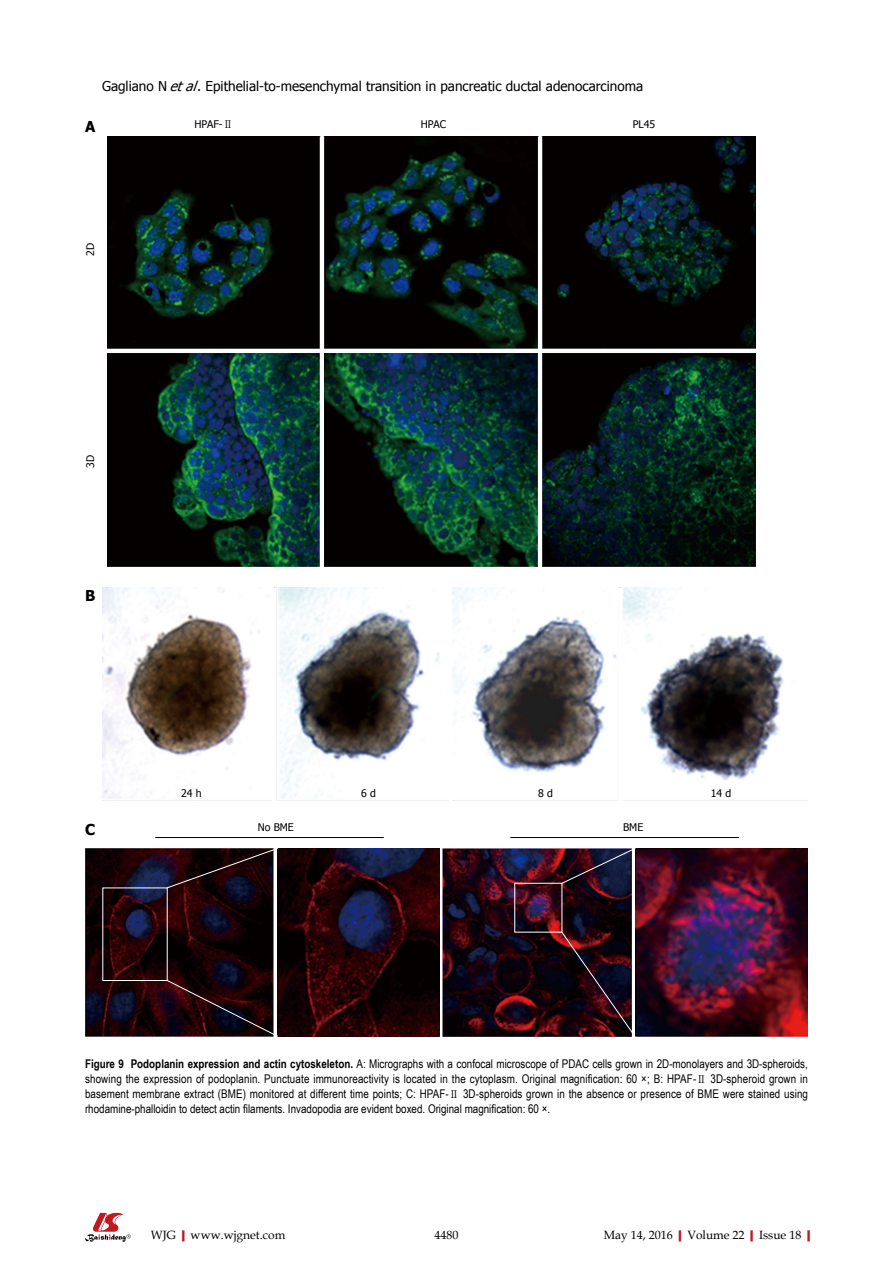
<style>
.page{position:relative;width:893px;height:1263px;background:#fff}
.page>*{position:absolute;margin:0;border:0;box-sizing:border-box;transform-origin:0 0}
.t1{font:700 15px "Tahoma";color:#000}
.t2{font:13.5px "Tahoma";color:#000}
.t3{font:12px/15px "Arial Narrow";color:#000;text-align:justify}
.t4{font:12px "Book Antiqua";color:#000}
.t5{font:10.5px "Tahoma";color:#000}
.s1{font-style:italic}
.s2{font-family:"Koz Min Pro"}
.s3{font-weight:700}
.s4{font-family:"Koz Min Pro";font-size:10.5px}
.s5{font-weight:700;color:#c01920}
</style>
<div class="page">
<svg style="left:85px;top:1213px;width:46px;height:29px"></svg>
<img style="left:107px;top:136px;width:649px;height:430px">
<hr style="left:320px;top:136px;width:4px;height:431px;background:#fff">
<hr style="left:107px;top:349px;width:649px;height:4px;background:#fff">
<hr style="left:538px;top:136px;width:4px;height:431px;background:#fff">
<img style="left:102px;top:588px;width:338px;height:212px">
<hr style="left:272px;top:588px;width:4px;height:214px;background:#fff">
<img style="left:453px;top:588px;width:331px;height:193px">
<hr style="left:618px;top:588px;width:4px;height:214px;background:#fff">
<img style="left:85px;top:848px;width:189px;height:189px">
<img style="left:443px;top:848px;width:189px;height:189px">
<img style="left:278px;top:848px;width:161px;height:189px">
<img style="left:635px;top:848px;width:173px;height:189px">
<svg style="left:166px;top:848px;width:112px;height:40px;background:#261219"></svg>
<svg style="left:166px;top:980px;width:112px;height:57px;background:#261016"></svg>
<svg style="left:561px;top:848px;width:75px;height:36px;background:#312338"></svg>
<svg style="left:561px;top:932px;width:75px;height:105px;background:#2d131d"></svg>
<hr style="left:155px;top:837px;width:229px;height:1px;background:#000">
<hr style="left:510px;top:837px;width:229px;height:1px;background:#000">
<p class="t2" style="left:102px;top:77px;width:543px">Gagliano N <span class="s1">etal</span>. Epithelial-to-mesenchymal transition in pancreatic ductal adenocarcinoma</p>
<p class="t1" style="left:85px;top:116px;width:12px">A</p>
<p class="t5" style="left:83px;top:256px;width:14px;rotate:-90deg">2D</p>
<p class="t5" style="left:83px;top:468px;width:14px;rotate:-90deg">3D</p>
<p class="t1" style="left:85px;top:585px;width:12px">B</p>
<p class="t5" style="left:195px;top:117px;width:40px">HPAF-<span class="s2">Ⅱ</span></p>
<p class="t5" style="left:421px;top:117px;width:27px">HPAC</p>
<p class="t5" style="left:633px;top:117px;width:24px">PL45</p>
<p class="t5" style="left:181px;top:786px;width:22px">24 h</p>
<p class="t5" style="left:361px;top:786px;width:16px">6 d</p>
<p class="t5" style="left:538px;top:786px;width:16px">8 d</p>
<p class="t5" style="left:711px;top:786px;width:22px">14 d</p>
<p class="t1" style="left:85px;top:818px;width:12px">C</p>
<p class="t5" style="left:258px;top:820px;width:38px">No BME</p>
<p class="t5" style="left:623px;top:820px;width:22px">BME</p>
<p class="t3" style="left:85px;top:1056px;width:725px"><span class="s3">Figure 9 Podoplanin expression and actin cytoskeleton.</span> A: Micrographs with a confocal microscope of PDAC cells grown in 2D-monolayers and 3D-spheroids, showing the expression of podoplanin. Punctuate immunoreactivity is located in the cytoplasm. Original magnification: 60 ×; B: HPAF-<span class="s4">Ⅱ</span> 3D-spheroid grown in basement membrane extract (BME) monitored at different time points; C: HPAF-<span class="s4">Ⅱ</span> 3D-spheroids grown in the absence or presence of BME were stained using rhodamine-phalloidin to detect actin filaments. Invadopodia are evident boxed. Original magnification: 60 ×.</p>
<p class="t4" style="left:151px;top:1226px;width:136px">WJG<span class="s5">|</span>www.wjgnet.com</p>
<p class="t4" style="left:434px;top:1226px;width:25px">4480</p>
<p class="t4" style="left:604px;top:1226px;width:214px">May 14, 2016<span class="s5">|</span>Volume 22<span class="s5">|</span>Issue 18<span class="s5">|</span></p>
</div>
